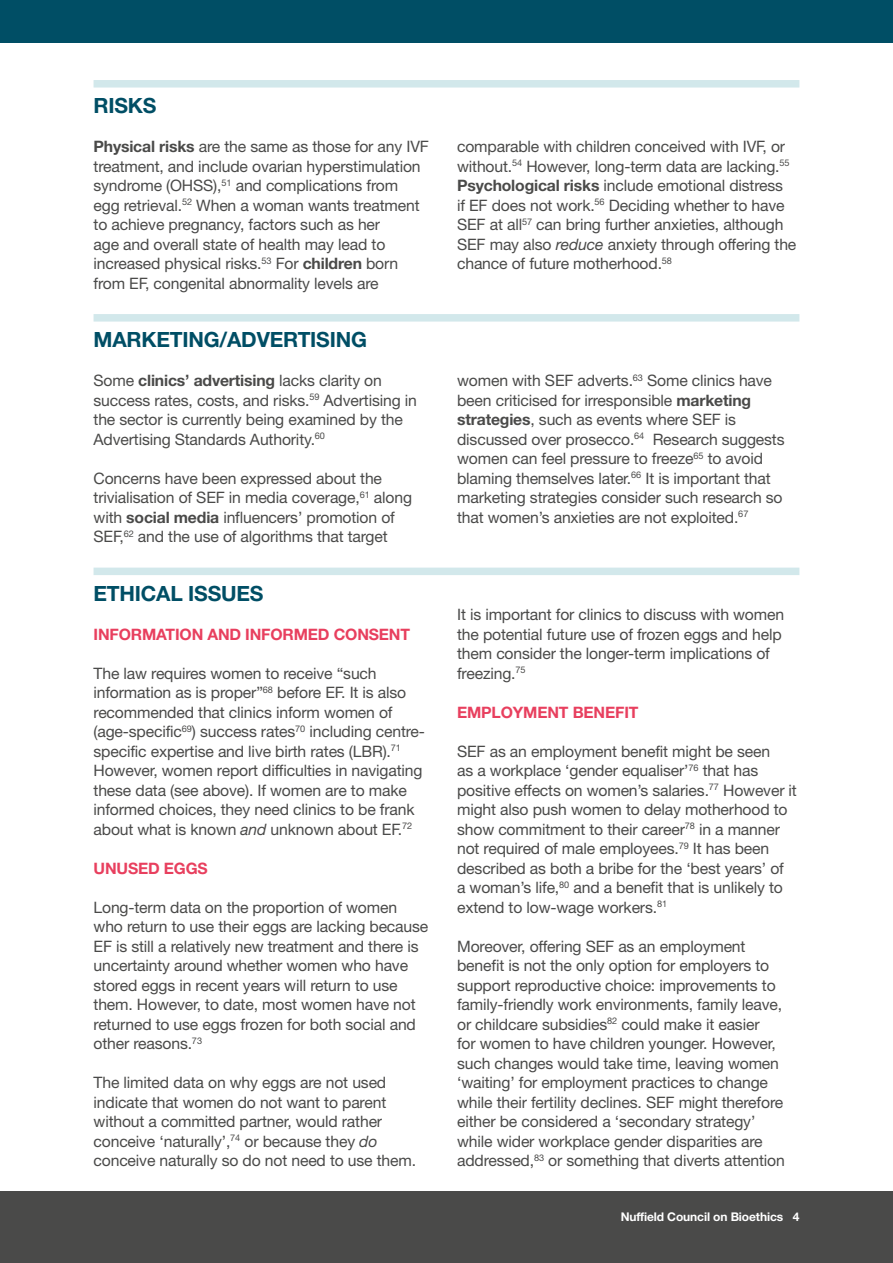
<style>
.page{position:relative;width:893px;height:1263px;background:#fff}
.page>*{position:absolute;margin:0;border:0;box-sizing:border-box;transform-origin:0 0}
.t1{font:700 21px "Helvetica Neue LT Pro";letter-spacing:-.01em;color:#004e65}
.t2{font:15.75px/19.5px "Helvetica Neue LT Pro";letter-spacing:-.01em;color:#4a4a49}
.t3{font:700 15.75px "Helvetica Neue LT Pro";letter-spacing:-.01em;color:#e83f5e}
.t4{font:700 12px "Helvetica Neue LT Pro";letter-spacing:-.01em;color:#fff}
.s1{font-weight:700}
.s2{font-style:italic}
</style>
<div class="page">
<div style="left:94px;top:80px;width:705px;height:8px;background:#d2e8eb"></div>
<div style="left:94px;top:314px;width:705px;height:8px;background:#d2e8eb"></div>
<div style="left:94px;top:568px;width:705px;height:7px;background:#d2e8eb"></div>
<div style="left:0;top:1191px;width:893px;height:72px;background:#4a4a49"></div>
<div style="left:0;top:0;width:893px;height:43px;background:#004e65"></div>
<h1 class="t1" style="left:94px;top:92px;width:64px">RISKS</h1>
<p class="t2" style="left:94px;top:136px;width:337px"><span class="s1">Physical risks</span> are the same as those for any IVF treatment, and include ovarian hyperstimulation syndrome (OHSS),<sup>51</sup> and complications from<br>egg retrieval.<sup>52</sup> When a woman wants treatment to achieve pregnancy, factors such as her<br>age and overall state of health may lead to increased physical risks.<sup>53</sup> For <span class="s1">children</span> born from EF, congenital abnormality levels are</p>
<p class="t2" style="left:457px;top:136px;width:341px">comparable with children conceived with IVF, or without.<sup>54</sup> However, long-term data are lacking.<sup>55<br></sup><span class="s1">Psychological risks</span> include emotional distress<br>if EF does not work.<sup>56</sup> Deciding whether to have SEF at all<sup>57</sup> can bring further anxieties, although SEF may also <span class="s2">reduce</span> anxiety through offering the chance of future motherhood.<sup>58</sup></p>
<h1 class="t1" style="left:94px;top:326px;width:275px">MARKETING/ADVERTISING</h1>
<p class="t2" style="left:94px;top:370px;width:325px">Some <span class="s1">clinics’ advertising</span> lacks clarity on success rates, costs, and risks.<sup>59</sup> Advertising in the sector is currently being examined by the Advertising Standards Authority.<sup>60</sup></p>
<p class="t2" style="left:94px;top:468px;width:320px">Concerns have been expressed about the trivialisation of SEF in media coverage,<sup>61</sup> along with <span class="s1">social media</span> influencers’ promotion of SEF,<sup>62</sup> and the use of algorithms that target</p>
<p class="t2" style="left:457px;top:370px;width:329px">women with SEF adverts.<sup>63</sup> Some clinics have been criticised for irresponsible <span class="s1">marketing strategies</span>, such as events where SEF is discussed over prosecco.<sup>64</sup> Research suggests women can feel pressure to freeze<sup>65</sup> to avoid blaming themselves later.<sup>66</sup> It is important that marketing strategies consider such research so that women’s anxieties are not exploited.<sup>67</sup></p>
<h1 class="t1" style="left:94px;top:580px;width:171px">ETHICAL ISSUES</h1>
<p class="t3" style="left:94px;top:624px;width:318px">INFORMATION AND INFORMED CONSENT</p>
<p class="t2" style="left:94px;top:663px;width:333px">The law requires women to receive “such information as is proper”<sup>68</sup> before EF. It is also recommended that clinics inform women of (age-specific<sup>69</sup>) success rates<sup>70</sup> including centre&shy;specific expertise and live birth rates (LBR).<sup>71<br></sup>However, women report difficulties in navigating these data (see above). If women are to make informed choices, they need clinics to be frank about what is known <span class="s2">and</span> unknown about EF.<sup>72</sup></p>
<p class="t3" style="left:94px;top:858px;width:116px">UNUSED EGGS</p>
<p class="t2" style="left:94px;top:897px;width:336px">Long-term data on the proportion of women who return to use their eggs are lacking because EF is still a relatively new treatment and there is uncertainty around whether women who have stored eggs in recent years will return to use them. However, to date, most women have not returned to use eggs frozen for both social and other reasons.<sup>73</sup></p>
<p class="t2" style="left:94px;top:1072px;width:324px">The limited data on why eggs are not used indicate that women do not want to parent without a committed partner, would rather conceive ‘naturally’,<sup>74</sup> or because they <span class="s2">do </span>conceive naturally so do not need to use them.</p>
<p class="t2" style="left:457px;top:604px;width:329px">It is important for clinics to discuss with women the potential future use of frozen eggs and help them consider the longer-term implications of freezing.<sup>75</sup></p>
<p class="t3" style="left:457px;top:702px;width:183px">EMPLOYMENT BENEFIT</p>
<p class="t2" style="left:457px;top:741px;width:341px">SEF as an employment benefit might be seen<br>as a workplace ‘gender equaliser’<sup>76</sup> that has positive effects on women’s salaries.<sup>77</sup> However it might also push women to delay motherhood to show commitment to their career<sup>78</sup> in a manner not required of male employees.<sup>79</sup> It has been described as both a bribe for the ‘best years’ of<br>a woman’s life,<sup>80</sup> and a benefit that is unlikely to extend to low-wage workers.<sup>81</sup></p>
<p class="t2" style="left:457px;top:936px;width:329px">Moreover, offering SEF as an employment benefit is not the only option for employers to support reproductive choice: improvements to family-friendly work environments, family leave, or childcare subsidies<sup>82</sup> could make it easier<br>for women to have children younger. However, such changes would take time, leaving women ‘waiting’ for employment practices to change while their fertility declines. SEF might therefore either be considered a ‘secondary strategy’ while wider workplace gender disparities are addressed,<sup>83</sup> or something that diverts attention</p>
<p class="t4" style="left:621px;top:1209px;width:180px">Nuffield Council on Bioethics 4</p>
</div>
